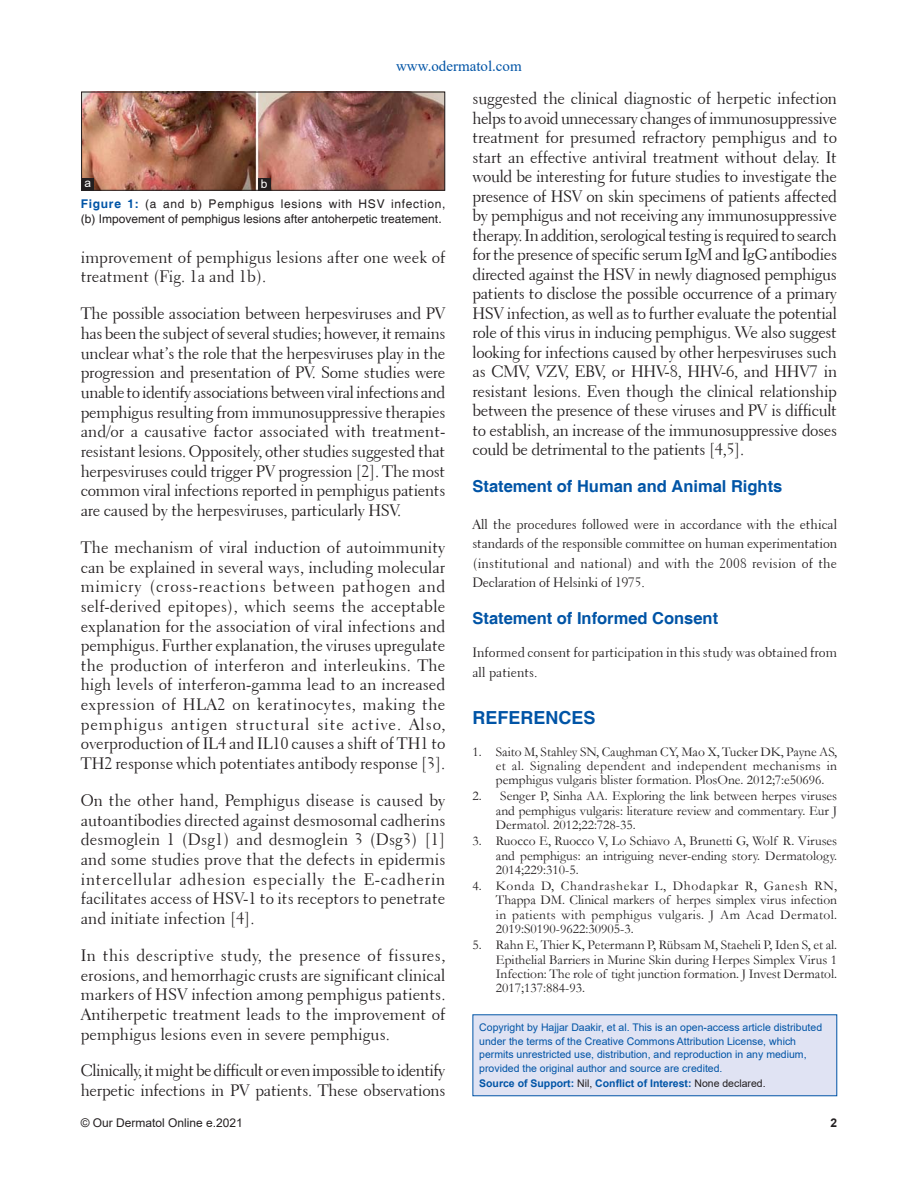
<style>
.page{position:relative;width:918px;height:1188px;background:#fff}
.page>*{position:absolute;margin:0;border:0;box-sizing:border-box;transform-origin:0 0}
.t1{font:700 18px "Helvetica";color:#0054a6}
.t2{font:16.5px/19.6px "Transitional 521 BT Roman A";letter-spacing:-.02em;color:#231f20;text-align:justify}
.t3{font:16.5px/19.6px "Transitional 521 BT Roman A";letter-spacing:-.04em;color:#231f20}
.t4{font:16.5px/19.6px "Transitional 521 BT Roman A";color:#231f20}
.t5{font:700 16.5px "Helvetica";color:#0054a6}
.t6{font:15px "Times New Roman";color:#0054a6}
.t7{font:13.5px/14.2px "Garamond";color:#231f20;text-align:justify}
.t8{font:13.5px/19.5px "Transitional 521 BT Roman A";color:#231f20;text-align:justify}
.t9{font:12px/15px "Helvetica";color:#231f20}
.t10{font:12px "Arial";color:#231f20}
.t11{font:12px "Arial";color:#fff}
.t12{font:700 12px "Arial";color:#231f20}
.t13{font:10.5px/13.5px "Arial";color:#0054a6}
.t14{font:700 10.5px "Arial";color:#0054a6}
.s1{font-weight:700;color:#0054a6}
.s2{font-weight:400;color:#231f20}
</style>
<div class="page">
<div style="left:473px;top:1015px;width:364px;height:81px;background:#e0e3f3"></div>
<img style="left:83px;top:94px;width:360px;height:94px">
<div style="left:81px;top:92px;width:364px;height:98px;border:1px solid #231f20"></div>
<div style="left:258px;top:178px;width:13px;height:12px;background:#231f20"></div>
<div style="left:81px;top:178px;width:13px;height:12px;background:#231f20"></div>
<p class="t6" style="left:396px;top:58px;width:127px">www.odermatol.com</p>
<p class="t11" style="left:84px;top:176px;width:8px">a</p>
<p class="t11" style="left:261px;top:177px;width:8px">b</p>
<p class="t9" style="left:81px;top:196px;width:366px"><span class="s1">Figure 1:</span> (a and b) Pemphigus lesions with HSV infection, (b) Impovement of pemphigus lesions after antoherpetic treatement .</p>
<p class="t4" style="left:81px;top:247px;width:366px">improvement of pemphigus lesions after one week of treatment (Fig. 1a and 1b).</p>
<p class="t2" style="left:81px;top:304px;width:366px">The possible association between herpesviruses and PV has been the subject of several studies; however, it remains unclear what’s the role that the herpesviruses play in the progression and presentation of PV. Some studies were unable to identify associations between viral infections and pemphigus resulting from immunosuppressive therapies and/or a causative factor associated with treatment&shy;resistant lesions. Oppositely, other studies suggested that herpesviruses could trigger PV progression [2]. The most common viral infections reported in pemphigus patients are caused by the herpesviruses, particularly HSV.</p>
<p class="t2" style="left:81px;top:537px;width:366px">The mechanism of viral induction of autoimmunity can be explained in several ways, including molecular mimicry (cross-reactions between pathogen and self-derived epitopes), which seems the acceptable explanation for the association of viral infections and pemphigus. Further explanation, the viruses upregulate the production of interferon and interleukins. The high levels of interferon-gamma lead to an increased expression of HLA2 on keratinocytes, making the pemphigus antigen structural site active. Also, overproduction of IL4 and IL10 causes a shift of TH1 to TH2 response which potentiates antibody response [3].</p>
<p class="t2" style="left:81px;top:791px;width:366px">On the other hand, Pemphigus disease is caused by autoantibodies directed against desmosomal cadherins desmoglein 1 (Dsg1) and desmoglein 3 (Dsg3) [1] and some studies prove that the defects in epidermis intercellular adhesion especially the E-cadherin facilitates access of HSV-1 to its receptors to penetrate and initiate infection [4].</p>
<p class="t2" style="left:81px;top:946px;width:366px">In this descriptive study, the presence of fissures, erosions, and hemorrhagic crusts are significant clinical markers of HSV infection among pemphigus patients.<br>Antiherpetic treatment leads to the improvement of pemphigus lesions even in severe pemphigus.</p>
<p class="t3" style="left:81px;top:1061px;width:366px">Clinically, it might be difficult or even impossible to identify herpetic infections in PV patients. These observations</p>
<p class="t2" style="left:473px;top:89px;width:366px">suggested the clinical diagnostic of herpetic infection helps to avoid unnecessary changes of immunosuppressive treatment for presumed refractory pemphigus and to start an effective antiviral treatment without delay. It would be interesting for future studies to investigate the presence of HSV on skin specimens of patients affected by pemphigus and not receiving any immunosuppressive therapy. In addition, serological testing is required to search for the presence of specific serum IgM and IgG antibodies directed against the HSV in newly diagnosed pemphigus patients to disclose the possible occurrence of a primary HSV infection, as well as to further evaluate the potential role of this virus in inducing pemphigus. We also suggest looking for infections caused by other herpesviruses such as CMV, VZV, EBV, or HHV-8, HHV-6, and HHV7 in resistant lesions. Even though the clinical relationship between the presence of these viruses and PV is difficult to establish, an increase of the immunosuppressive doses could be detrimental to the patients [4,5].</p>
<p class="t5" style="left:472px;top:477px;width:311px">Statement of Human and Animal Rights</p>
<p class="t8" style="left:472px;top:514px;width:366px">All the procedures followed were in accordance with the ethical standards of the responsible committee on human experimentation (institutional and national) and with the 2008 revision of the Declaration of Helsinki of 1975.</p>
<p class="t5" style="left:472px;top:609px;width:247px">Statement of Informed Consent</p>
<p class="t8" style="left:472px;top:643px;width:366px">Informed consent for participation in this study was obtained from all patients.</p>
<p class="t1" style="left:472px;top:708px;width:125px">REFERENCES</p>
<p class="t7" style="left:496px;top:744px;width:343px;text-indent:-23px">1. Saito M, Stahley SN, Caughman CY, Mao X, Tucker DK, Payne AS, et al. Signaling dependent and independent mechanisms in pemphigus vulgaris blister formation. PlosOne. 2012;7:e50696.</p>
<p class="t7" style="left:496px;top:789px;width:343px;text-indent:-23px">2. Senger P, Sinha AA. Exploring the link between herpes viruses and pemphigus vulgaris: literature review and commentary. Eur J Dermatol. 2012;22:728-35.</p>
<p class="t7" style="left:496px;top:834px;width:343px;text-indent:-23px">3. Ruocco E, Ruocco V, Lo Schiavo A, Brunetti G, Wolf R. Viruses and pemphigus: an intriguing never-ending story. Dermatology.<br>2014;229:310-5.</p>
<p class="t7" style="left:496px;top:879px;width:343px;text-indent:-23px">4. Konda D, Chandrashekar L, Dhodapkar R, Ganesh RN, Thappa DM. Clinical markers of herpes simplex virus infection in patients with pemphigus vulgaris. J Am Acad Dermatol.<br>2019:S0190-9622:30905-3.</p>
<p class="t7" style="left:496px;top:938px;width:343px;text-indent:-23px">5. Rahn E, Thier K, Petermann P, Rübsam M, Staeheli P, Iden S, et al.<br>Epithelial Barriers in Murine Skin during Herpes Simplex Virus 1<br>Infection: The role of tight junction formation. J Invest Dermatol.<br>2017;137:884-93.</p>
<p class="t13" style="left:479px;top:1021px;width:344px">Copyright by Hajjar Daakir, et al. This is an open-access article distributed under the terms of the Creative Commons Attribution License, which permits unrestricted use, distribution, and reproduction in any medium, provided the original author and source are credited.</p>
<p class="t14" style="left:479px;top:1078px;width:288px">Source of Support: <span class="s2">Nil,</span> Conflict of Interest: <span class="s2">None declared.</span></p>
<p class="t10" style="left:81px;top:1116px;width:164px">© Our Dermatol Online e.2021</p>
<p class="t12" style="left:830px;top:1116px;width:8px">2</p>
</div>
